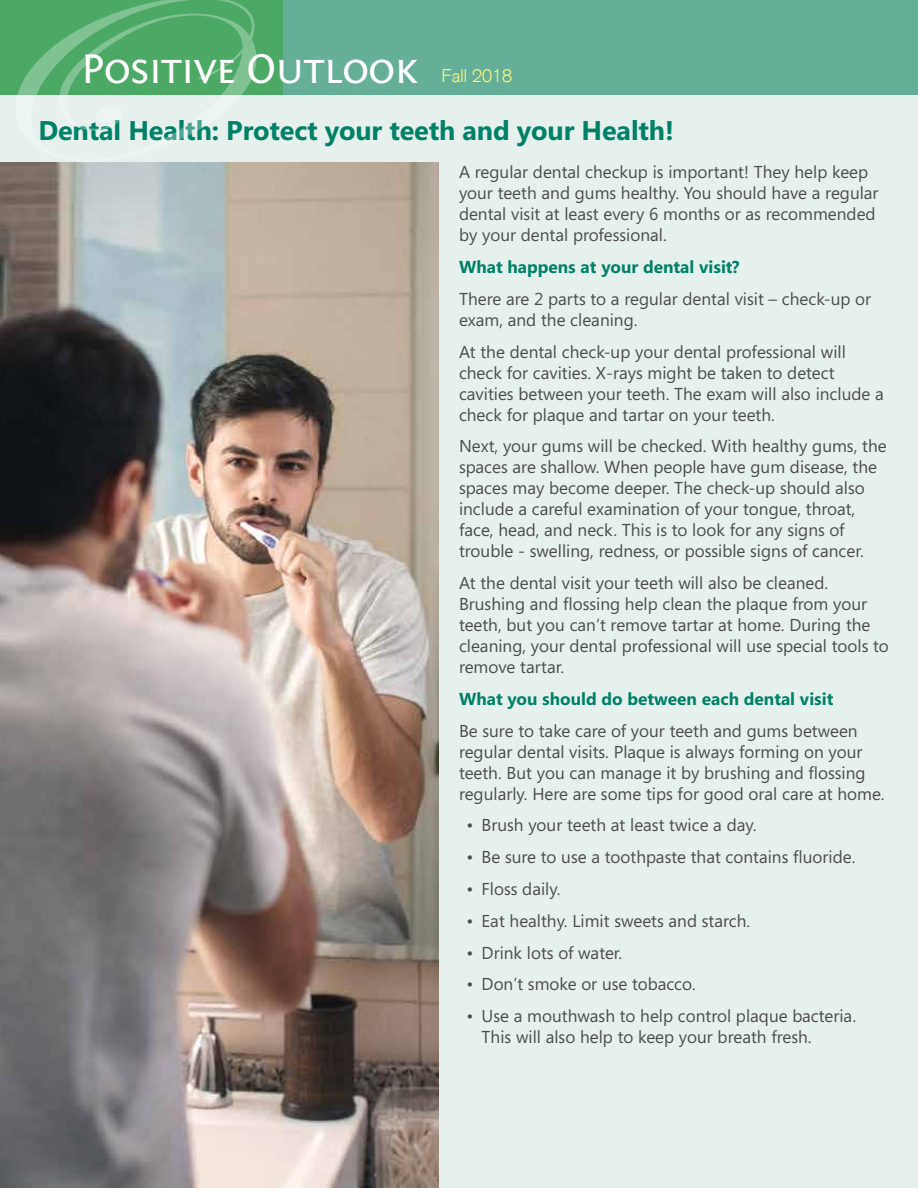
<style>
.page{position:relative;width:918px;height:1188px;background:#fff}
.page>*{position:absolute;margin:0;border:0;box-sizing:border-box;transform-origin:0 0}
.t1{font:43.5px "Fontin Sans Small Caps";letter-spacing:-.02em;color:#fff}
.t2{font:700 27px "Segoe";letter-spacing:-.005em;color:#008066}
.t3{font:300 18px "Akzidenz Grotesk";color:#fff67e}
.t4{font:17.25px/21px "Segoe";color:#4d4d4f}
.t5{font:700 17.25px "Segoe";color:#008066}
</style>
<div class="page">
<div style="left:0;top:72px;width:918px;height:1116px;background:#e6f1ee"></div>
<img style="left:0;top:162px;width:438px;height:1026px">
<div style="left:0;top:0;width:325px;height:94px;background:#4ca965"></div>
<svg style="left:16px;top:0;width:240px;height:95px"></svg>
<div style="left:284px;top:0;width:634px;height:94px;background:#65af99"></div>
<h1 class="t1" style="left:81px;top:45px;width:339px">Positive Outlook</h1>
<p class="t3" style="left:442px;top:65px;width:72px">Fall 2018</p>
<h2 class="t2" style="left:38px;top:112px;width:637px">Dental Health: Protect your teeth and your Health!</h2>
<p class="t4" style="left:459px;top:161px;width:421px">A regular dental checkup is important! They help keep your teeth and gums healthy. You should have a regular dental visit at least every 6 months or as recommended by your dental professional.</p>
<p class="t5" style="left:459px;top:255px;width:282px">What happens at your dental visit?</p>
<p class="t4" style="left:459px;top:288px;width:414px">There are 2 parts to a regular dental visit – check-up or exam, and the cleaning.</p>
<p class="t4" style="left:459px;top:341px;width:426px">At the dental check-up your dental professional will check for cavities. X-rays might be taken to detect cavities between your teeth. The exam will also include a check for plaque and tartar on your teeth.</p>
<p class="t4" style="left:459px;top:435px;width:429px">Next, your gums will be checked. With healthy gums, the spaces are shallow. When people have gum disease, the spaces may become deeper. The check-up should also include a careful examination of your tongue, throat, face, head, and neck. This is to look for any signs of trouble - swelling, redness, or possible signs of cancer.</p>
<p class="t4" style="left:459px;top:572px;width:431px">At the dental visit your teeth will also be cleaned.<br>Brushing and flossing help clean the plaque from your teeth, but you can’t remove tartar at home. During the cleaning, your dental professional will use special tools to remove tartar.</p>
<p class="t5" style="left:459px;top:686px;width:376px">What you should do between each dental visit</p>
<p class="t4" style="left:459px;top:720px;width:427px">Be sure to take care of your teeth and gums between regular dental visits. Plaque is always forming on your teeth. But you can manage it by brushing and flossing regularly. Here are some tips for good oral care at home.</p>
<p class="t4" style="left:467px;top:814px;width:292px">• Brush your teeth at least twice a day.</p>
<p class="t4" style="left:467px;top:846px;width:390px">• Be sure to use a toothpaste that contains fluoride.</p>
<p class="t4" style="left:467px;top:878px;width:95px">• Floss daily.</p>
<p class="t4" style="left:467px;top:910px;width:285px">• Eat healthy. Limit sweets and starch.</p>
<p class="t4" style="left:467px;top:942px;width:157px">• Drink lots of water.</p>
<p class="t4" style="left:467px;top:973px;width:231px">• Don’t smoke or use tobacco.</p>
<p class="t4" style="left:482px;top:1005px;width:376px;text-indent:-15px">• Use a mouthwash to help control plaque bacteria.<br>This will also help to keep your breath fresh.</p>
</div>
